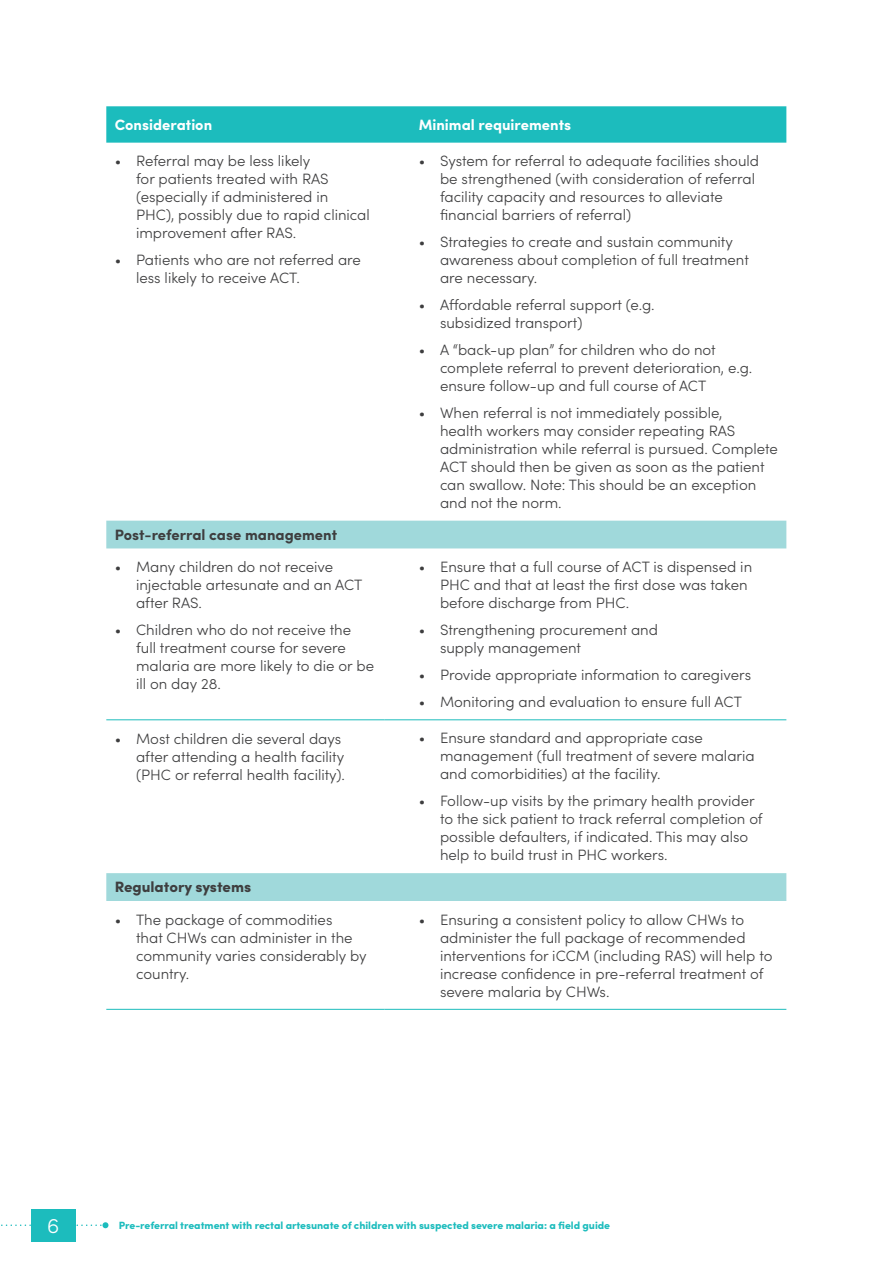
<style>
.page{position:relative;width:893px;height:1263px;background:#fff}
.page>*{position:absolute;margin:0;border:0;box-sizing:border-box;transform-origin:0 0}
.t1{font:300 21px "Sofia Pro";color:#fff}
.t2{font:300 15px/18px "Sofia Pro";color:#3e3e3f}
.Heading4{font:700 15px "Sofia Pro";color:#fff}
.Body_text{font:700 15px "Sofia Pro";color:#3e3e3f}
.Heading4-2{font:900 15px "Sofia Pro";color:#3e3e3f}
.t3{font:900 10.5px "Sofia Pro";letter-spacing:-.005em;color:#1cbcbd}
</style>
<div class="page">
<svg style="left:1px;top:1222px;width:107px;height:6px"></svg>
<div style="left:31px;top:1209px;width:44px;height:33px;background:#1cbcbd"></div>
<div style="left:106px;top:106px;width:680px;height:37px;background:#1cbcbd"></div>
<svg style="left:106px;top:521px;width:680px;height:380px"></svg>
<hr style="left:106px;top:719px;width:279px;height:1px;background:#1cbcbd">
<hr style="left:385px;top:719px;width:401px;height:1px;background:#1cbcbd">
<hr style="left:106px;top:1009px;width:279px;height:1px;background:#1cbcbd">
<hr style="left:385px;top:1009px;width:401px;height:1px;background:#1cbcbd">
<p class="Heading4" style="left:115px;top:113px;width:99px">Consideration</p>
<p class="Heading4" style="left:419px;top:113px;width:154px">Minimal requirements</p>
<p class="t2" style="left:136px;top:151px;width:235px;text-indent:-21px">• Referral may be less likely<br>for patients treated with RAS (especially if administered in<br>PHC), possibly due to rapid clinical improvement after RAS.</p>
<p class="t2" style="left:136px;top:250px;width:226px;text-indent:-21px">• Patients who are not referred are less likely to receive ACT.</p>
<p class="t2" style="left:440px;top:151px;width:321px;text-indent:-21px">• System for referral to adequate facilities should be strengthened (with consideration of referral facility capacity and resources to alleviate financial barriers of referral)</p>
<p class="t2" style="left:440px;top:232px;width:310px;text-indent:-21px">• Strategies to create and sustain community awareness about completion of full treatment are necessary.</p>
<p class="t2" style="left:440px;top:295px;width:216px;text-indent:-21px">• Affordable referral support (e.g. subsidized transport)</p>
<p class="t2" style="left:440px;top:340px;width:314px;text-indent:-21px">• A “back-up plan” for children who do not complete referral to prevent deterioration, e.g. ensure follow-up and full course of ACT</p>
<p class="t2" style="left:440px;top:403px;width:339px;text-indent:-21px">• When referral is not immediately possible,<br>health workers may consider repeating RAS administration while referral is pursued. Complete ACT should then be given as soon as the patient can swallow. Note: This should be an exception and not the norm.</p>
<p class="Body_text" style="left:115px;top:523px;width:224px">Post-referral case management</p>
<p class="t2" style="left:136px;top:557px;width:228px;text-indent:-21px">• Many children do not receive injectable artesunate and an ACT after RAS.</p>
<p class="t2" style="left:136px;top:620px;width:239px;text-indent:-21px">• Children who do not receive the full treatment course for severe malaria are more likely to die or be ill on day 28.</p>
<p class="t2" style="left:440px;top:557px;width:314px;text-indent:-21px">• Ensure that a full course of ACT is dispensed in<br>PHC and that at least the first dose was taken before discharge from PHC.</p>
<p class="t2" style="left:440px;top:620px;width:220px;text-indent:-21px">• Strengthening procurement and supply management</p>
<p class="t2" style="left:419px;top:665px;width:334px">• Provide appropriate information to caregivers</p>
<p class="t2" style="left:419px;top:692px;width:325px">• Monitoring and evaluation to ensure full ACT</p>
<p class="t2" style="left:136px;top:728px;width:210px;text-indent:-21px">• Most children die several days after attending a health facility (PHC or referral health facility).</p>
<p class="t2" style="left:440px;top:728px;width:316px;text-indent:-21px">• Ensure standard and appropriate case management (full treatment of severe malaria and comorbidities) at the facility.</p>
<p class="t2" style="left:440px;top:791px;width:324px;text-indent:-21px">• Follow-up visits by the primary health provider to the sick patient to track referral completion of possible defaulters, if indicated. This may also help to build trust in PHC workers.</p>
<p class="Heading4-2" style="left:115px;top:875px;width:138px">Regulatory systems</p>
<p class="t2" style="left:136px;top:909px;width:232px;text-indent:-21px">• The package of commodities<br>that CHWs can administer in the community varies considerably by country.</p>
<p class="t2" style="left:440px;top:909px;width:334px;text-indent:-21px">• Ensuring a consistent policy to allow CHWs to administer the full package of recommended interventions for iCCM (including RAS) will help to increase confidence in pre-referral treatment of severe malaria by CHWs.</p>
<h1 class="t1" style="left:47px;top:1210px;width:14px">6</h1>
<p class="t3" style="left:119px;top:1216px;width:493px">Pre-referral treatment with rectal artesunate of children with suspected severe malaria: a field guide</p>
</div>
